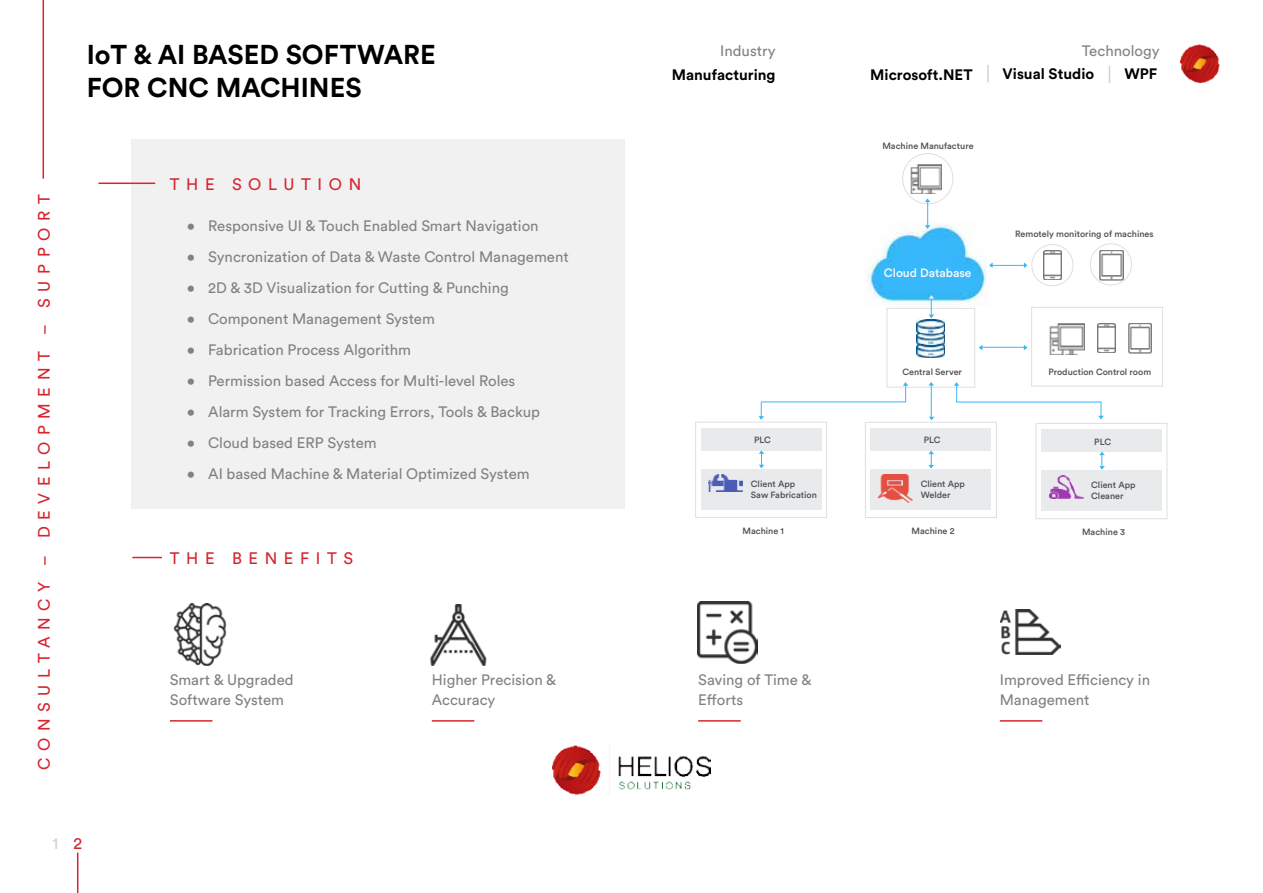
<style>
.page{position:relative;width:1263px;height:893px;background:#fff}
.page>*{position:absolute;margin:0;border:0;box-sizing:border-box;transform-origin:0 0}
.t1{font:700 27px/32.4px "Circular Std";color:#000}
.t2{font:16.5px "Circular Std";letter-spacing:.4em;color:#d6252f}
.t3{font:16.5px "Circular Std";color:#d1d3d4}
.t4{font:15px/19.5px "Circular Std";color:#808285}
.t5{font:700 15px "Circular Std";color:#000}
.t6{font:500 12px "Circular Std";color:#f8f8f9}
.t7{font:500 9px/10.8px "Circular Std";color:#515254}
.s1{color:#d6252f}
</style>
<div class="page">
<div style="left:131px;top:139px;width:494px;height:370px;background:#f1f1f2"></div>
<hr style="left:98px;top:183px;width:57px;height:1px;background:#d6252f">
<hr style="left:43px;top:0;width:1px;height:179px;background:#d6252f">
<hr style="left:77px;top:853px;width:1px;height:40px;background:#d6252f">
<hr style="left:132px;top:557px;width:30px;height:1px;background:#d6252f">
<hr style="left:170px;top:720px;width:42px;height:2px;background:#d6252f">
<hr style="left:432px;top:720px;width:42px;height:2px;background:#d6252f">
<hr style="left:698px;top:720px;width:43px;height:2px;background:#d6252f">
<hr style="left:1000px;top:720px;width:42px;height:2px;background:#d6252f">
<img style="left:173px;top:604px;width:54px;height:61px">
<img style="left:430px;top:604px;width:57px;height:62px">
<img style="left:697px;top:602px;width:60px;height:61px">
<img style="left:1000px;top:609px;width:60px;height:46px">
<img style="left:910px;top:165px;width:31px;height:28px">
<img style="left:1044px;top:250px;width:17px;height:29px">
<img style="left:1099px;top:251px;width:24px;height:29px">
<img style="left:916px;top:319px;width:28px;height:39px">
<img style="left:1050px;top:323px;width:34px;height:31px">
<img style="left:1098px;top:323px;width:17px;height:29px">
<img style="left:1128px;top:324px;width:24px;height:29px">
<img style="left:866px;top:223px;width:121px;height:82px">
<hr style="left:992px;top:265px;width:34px;height:1px;background:#36b7f9">
<hr style="left:980px;top:347px;width:46px;height:1px;background:#36b7f9">
<div style="left:865px;top:422px;width:132px;height:96px;border:1px solid #dedfe0"></div>
<div style="left:870px;top:469px;width:121px;height:40px;background:#e9eaeb"></div>
<div style="left:870px;top:429px;width:121px;height:22px;background:#e9eaeb"></div>
<img style="left:878px;top:475px;width:34px;height:27px">
<div style="left:1031px;top:307px;width:132px;height:80px;border:1px solid #dedfe0"></div>
<div style="left:887px;top:308px;width:88px;height:79px;border:1px solid #dedfe0"></div>
<hr style="left:931px;top:384px;width:1px;height:35px;background:#36b7f9">
<div style="left:695px;top:422px;width:132px;height:96px;border:1px solid #dedfe0"></div>
<div style="left:701px;top:469px;width:121px;height:40px;background:#e9eaeb"></div>
<div style="left:701px;top:428px;width:121px;height:23px;background:#e9eaeb"></div>
<img style="left:709px;top:475px;width:34px;height:16px">
<div style="left:1035px;top:423px;width:132px;height:96px;border:1px solid #dedfe0"></div>
<div style="left:1041px;top:470px;width:121px;height:41px;background:#e9eaeb"></div>
<div style="left:1041px;top:430px;width:121px;height:22px;background:#e9eaeb"></div>
<img style="left:1049px;top:476px;width:34px;height:22px">
<div style="left:1031px;top:244px;width:42px;height:42px;border:1px solid #dedfe0;border-radius:50%"></div>
<div style="left:1090px;top:243px;width:42px;height:42px;border:1px solid #dedfe0;border-radius:50%"></div>
<div style="left:902px;top:153px;width:51px;height:51px;border:1px solid #dedfe0;border-radius:50%"></div>
<svg style="left:989px;top:262px;width:4px;height:6px"></svg>
<svg style="left:925px;top:198px;width:5px;height:31px"></svg>
<svg style="left:928px;top:450px;width:6px;height:19px"></svg>
<svg style="left:759px;top:450px;width:5px;height:18px"></svg>
<svg style="left:1099px;top:452px;width:6px;height:18px"></svg>
<svg style="left:929px;top:292px;width:5px;height:26px"></svg>
<svg style="left:903px;top:382px;width:5px;height:20px"></svg>
<svg style="left:954px;top:382px;width:5px;height:20px"></svg>
<hr style="left:761px;top:402px;width:145px;height:1px;background:#36b7f9">
<svg style="left:759px;top:402px;width:5px;height:18px"></svg>
<hr style="left:956px;top:402px;width:145px;height:1px;background:#36b7f9">
<svg style="left:1098px;top:402px;width:6px;height:17px"></svg>
<svg style="left:987px;top:65px;width:2px;height:17px"></svg>
<svg style="left:1109px;top:66px;width:1px;height:17px"></svg>
<img style="left:1180px;top:44px;width:40px;height:40px">
<img style="left:553px;top:745px;width:157px;height:50px">
<p class="t2" style="left:34px;top:770px;width:577px;rotate:-90deg">CONSULTANCY – DEVELOPMENT – SUPPORT</p>
<h1 class="t1" style="left:87px;top:38px;width:351px">IoT &amp; AI BASED SOFTWARE<br>FOR CNC MACHINES</h1>
<p class="t2" style="left:170px;top:174px;width:193px">THE SOLUTION</p>
<p class="t4" style="left:187px;top:216px;width:353px">• Responsive UI &amp; Touch Enabled Smart Navigation</p>
<p class="t4" style="left:187px;top:247px;width:383px">• Syncronization of Data &amp; Waste Control Management</p>
<p class="t4" style="left:187px;top:278px;width:323px">• 2D &amp; 3D Visualization for Cutting &amp; Punching</p>
<p class="t4" style="left:187px;top:309px;width:249px">• Component Management System</p>
<p class="t4" style="left:187px;top:340px;width:226px">• Fabrication Process Algorithm</p>
<p class="t4" style="left:187px;top:371px;width:330px">• Permission based Access for Multi-level Roles</p>
<p class="t4" style="left:187px;top:402px;width:355px">• Alarm System for Tracking Errors, Tools &amp; Backup</p>
<p class="t4" style="left:187px;top:433px;width:191px">• Cloud based ERP System</p>
<p class="t4" style="left:187px;top:464px;width:344px">• AI based Machine &amp; Material Optimized System</p>
<p class="t2" style="left:170px;top:548px;width:185px">THE BENEFITS</p>
<p class="t4" style="left:720px;top:40px;width:57px">Industry</p>
<p class="t5" style="left:672px;top:65px;width:105px">Manufacturing</p>
<p class="t7" style="left:754px;top:434px;width:18px">PLC</p>
<p class="t7" style="left:751px;top:478px;width:68px">Client App<br>Saw Fabrication</p>
<p class="t7" style="left:742px;top:525px;width:43px">Machine 1</p>
<p class="t4" style="left:1082px;top:40px;width:79px">Technology</p>
<p class="t5" style="left:870px;top:65px;width:104px">Microsoft.NET</p>
<p class="t5" style="left:1002px;top:64px;width:93px">Visual Studio</p>
<p class="t5" style="left:1124px;top:64px;width:34px">WPF</p>
<p class="t7" style="left:882px;top:141px;width:93px">Machine Manufacture</p>
<p class="t6" style="left:884px;top:266px;width:89px">Cloud Database</p>
<p class="t7" style="left:902px;top:367px;width:61px">Central Server</p>
<p class="t7" style="left:924px;top:435px;width:18px">PLC</p>
<p class="t7" style="left:921px;top:478px;width:46px">Client App<br>Welder</p>
<p class="t7" style="left:912px;top:525px;width:44px">Machine 2</p>
<p class="t7" style="left:1015px;top:228px;width:140px">Remotely monitoring of machines</p>
<p class="t7" style="left:1048px;top:366px;width:104px">Production Control room</p>
<p class="t7" style="left:1094px;top:436px;width:18px">PLC</p>
<p class="t7" style="left:1091px;top:479px;width:46px">Client App<br>Cleaner</p>
<p class="t7" style="left:1082px;top:526px;width:45px">Machine 3</p>
<p class="t4" style="left:170px;top:670px;width:125px">Smart &amp; Upgraded<br>Software System</p>
<p class="t4" style="left:432px;top:670px;width:126px">Higher Precision &amp;<br>Accuracy</p>
<p class="t4" style="left:698px;top:670px;width:115px">Saving of Time &amp;<br>Efforts</p>
<p class="t4" style="left:1000px;top:670px;width:152px">Improved Efficiency in<br>Management</p>
<p class="t3" style="left:52px;top:833px;width:31px">1 <span class="s1">2</span></p>
</div>
